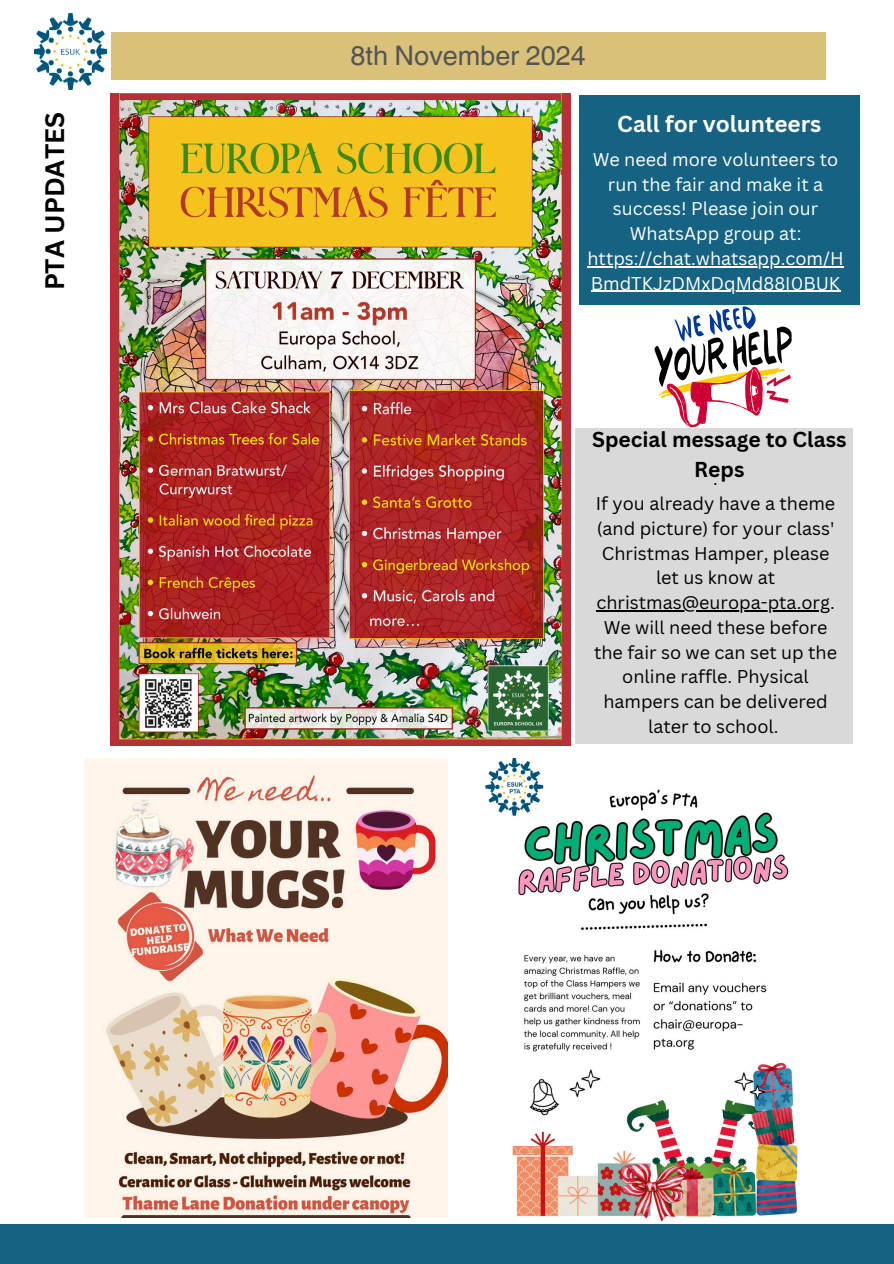
<style>
.page{position:relative;width:894px;height:1264px;background:#fff}
.page>*{position:absolute;margin:0;border:0;box-sizing:border-box;transform-origin:0 0}
.t1{font:27px "Helvetica World";color:#545454}
.t2{font:700 25.95px "Canva Sans";color:#000}
.t3{font:700 22.5px "Canva Sans";color:#fff}
.t4{font:700 21px/29.2px "Canva Sans";color:#000;text-align:center}
.t5{font:18px/24.8px "Canva Sans";color:#000;text-align:center}
.t6{font:18px/24.8px "Canva Sans";color:#fff;text-align:center}
</style>
<div class="page">
<div style="left:111px;top:32px;width:714px;height:47px;background:#d9c179"></div>
<img style="left:34px;top:13px;width:72px;height:76px">
<img style="left:85px;top:758px;width:362px;height:459px">
<img style="left:485px;top:758px;width:313px;height:464px">
<img style="left:111px;top:93px;width:459px;height:652px">
<div style="left:0;top:1223px;width:893px;height:40px;background:#156282"></div>
<div style="left:578px;top:95px;width:281px;height:209px;background:#156282"></div>
<div style="left:575px;top:428px;width:277px;height:315px;background:#d9d9d9"></div>
<svg style="left:654px;top:306px;width:138px;height:121px"></svg>
<hr style="left:596px;top:610px;width:233px;height:1px;background:#000">
<hr style="left:587px;top:266px;width:256px;height:1px;background:#fff">
<hr style="left:590px;top:291px;width:250px;height:1px;background:#fff">
<p class="t2" style="left:36px;top:290px;width:180px;rotate:-90deg">PTA UPDATES</p>
<h3 class="t1" style="left:350px;top:40px;width:237px">8th November 2024</h3>
<p class="t3" style="left:617px;top:108px;width:205px">Call for volunteers</p>
<h3 class="t6" style="left:592px;top:147px;width:247px">We need more volunteers to run the fair and make it a success! Please join our<br>WhatsApp group at:</h3>
<p class="t6" style="left:587px;top:246px;width:258px">https://chat.whatsapp.com/H</p>
<p class="t6" style="left:590px;top:270px;width:251px">BmdTKJzDMxDqMd88I0BUK</p>
<p class="t4" style="left:592px;top:424px;width:256px">Special message to Class<br>Reps</p>
<p class="t5" style="left:713px;top:466px;width:6px">:</p>
<p class="t5" style="left:595px;top:490px;width:241px">If you already have a theme (and picture) for your class'<br>Christmas Hamper, please let us know at</p>
<p class="t5" style="left:594px;top:589px;width:244px">christmas@europa-pta.org.<br>We will need these before the fair so we can set up the online raffle. Physical hampers can be delivered later to school.</p>
</div>
